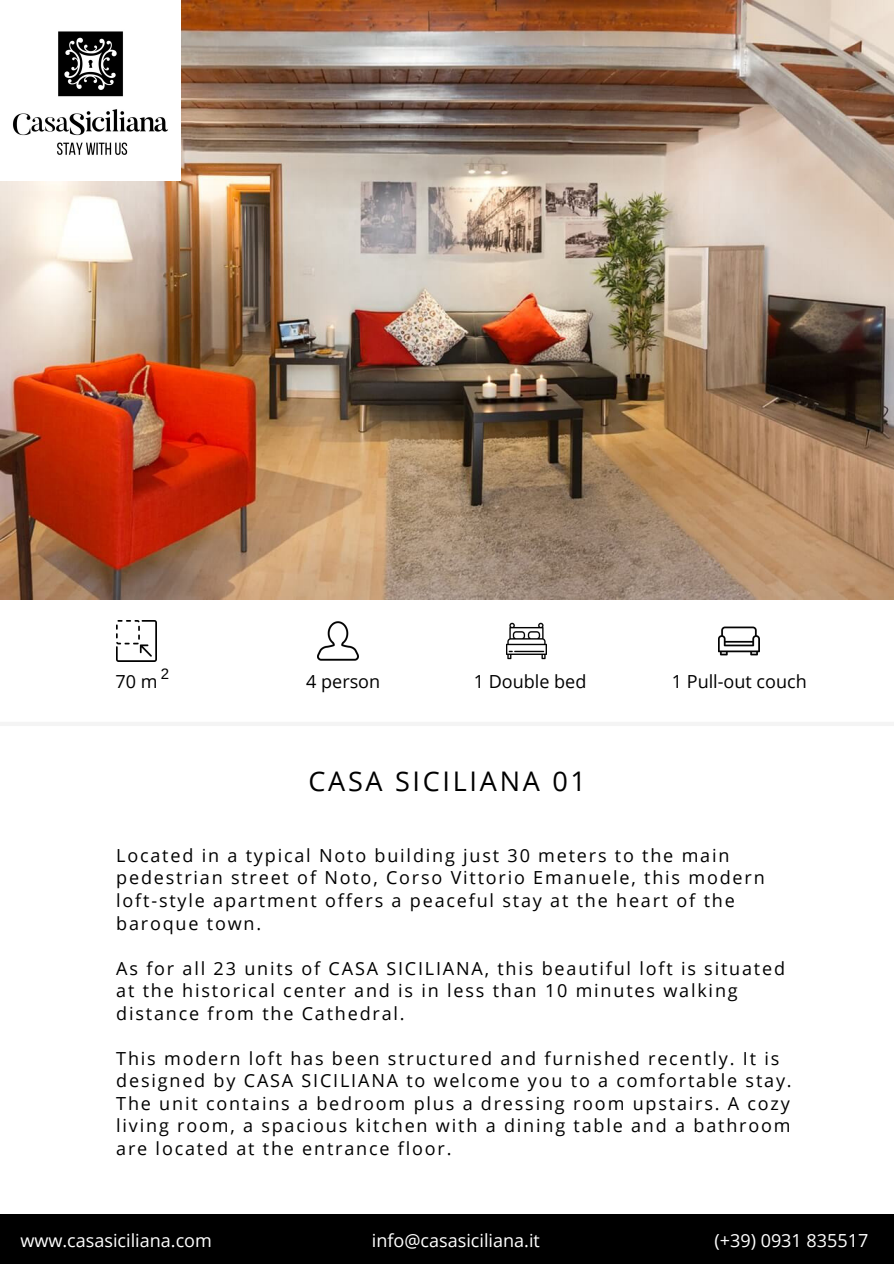
<style>
.page{position:relative;width:894px;height:1264px;background:#fff}
.page>*{position:absolute;margin:0;border:0;box-sizing:border-box;transform-origin:0 0}
.t1{font:27px "Open Sans";letter-spacing:.1em;color:#000}
.t2{font:18px/22.5px "Open Sans";letter-spacing:.1em;color:#000}
.t3{font:18px "Open Sans";color:#fff}
.t4{font:18px "Open Sans";color:#000}
.t5{font:15px "Arimo";color:#000}
</style>
<div class="page">
<img style="left:0;top:0;width:893px;height:599px">
<img style="left:0;top:0;width:180px;height:180px">
<img style="left:116px;top:620px;width:41px;height:41px">
<img style="left:506px;top:622px;width:40px;height:38px">
<img style="left:318px;top:621px;width:40px;height:40px">
<img style="left:718px;top:626px;width:41px;height:30px">
<hr style="left:0;top:722px;width:893px;height:4px;background:#f4f4f4">
<div style="left:0;top:1214px;width:893px;height:49px;background:#000"></div>
<p class="t5" style="left:161px;top:666px;width:10px">2</p>
<p class="t2" style="left:115px;top:670px;width:43px">70 m</p>
<p class="t2" style="left:306px;top:670px;width:75px">4 person</p>
<p class="t4" style="left:473px;top:669px;width:114px">1 Double bed</p>
<p class="t4" style="left:671px;top:669px;width:136px">1 Pull-out couch</p>
<h1 class="t1" style="left:308px;top:762px;width:279px">CASA SICILIANA 01</h1>
<p class="t2" style="left:116px;top:843px;width:649px">Located in a typical Noto building just 30 meters to the main pedestrian street of Noto, Corso Vittorio Emanuele, this modern loft-style apartment offers a peaceful stay at the heart of the baroque town.</p>
<p class="t2" style="left:116px;top:956px;width:670px">As for all 23 units of CASA SICILIANA, this beautiful loft is situated at the historical center and is in less than 10 minutes walking distance from the Cathedral.</p>
<p class="t2" style="left:116px;top:1046px;width:676px">This modern loft has been structured and furnished recently. It is designed by CASA SICILIANA to welcome you to a comfortable stay.<br>The unit contains a bedroom plus a dressing room upstairs. A cozy living room, a spacious kitchen with a dining table and a bathroom are located at the entrance floor.</p>
<p class="t3" style="left:20px;top:1227px;width:193px">www.casasiciliana.com</p>
<p class="t3" style="left:371px;top:1227px;width:170px">info@casasiciliana.it</p>
<p class="t3" style="left:714px;top:1227px;width:155px">(+39) 0931 835517</p>
</div>
